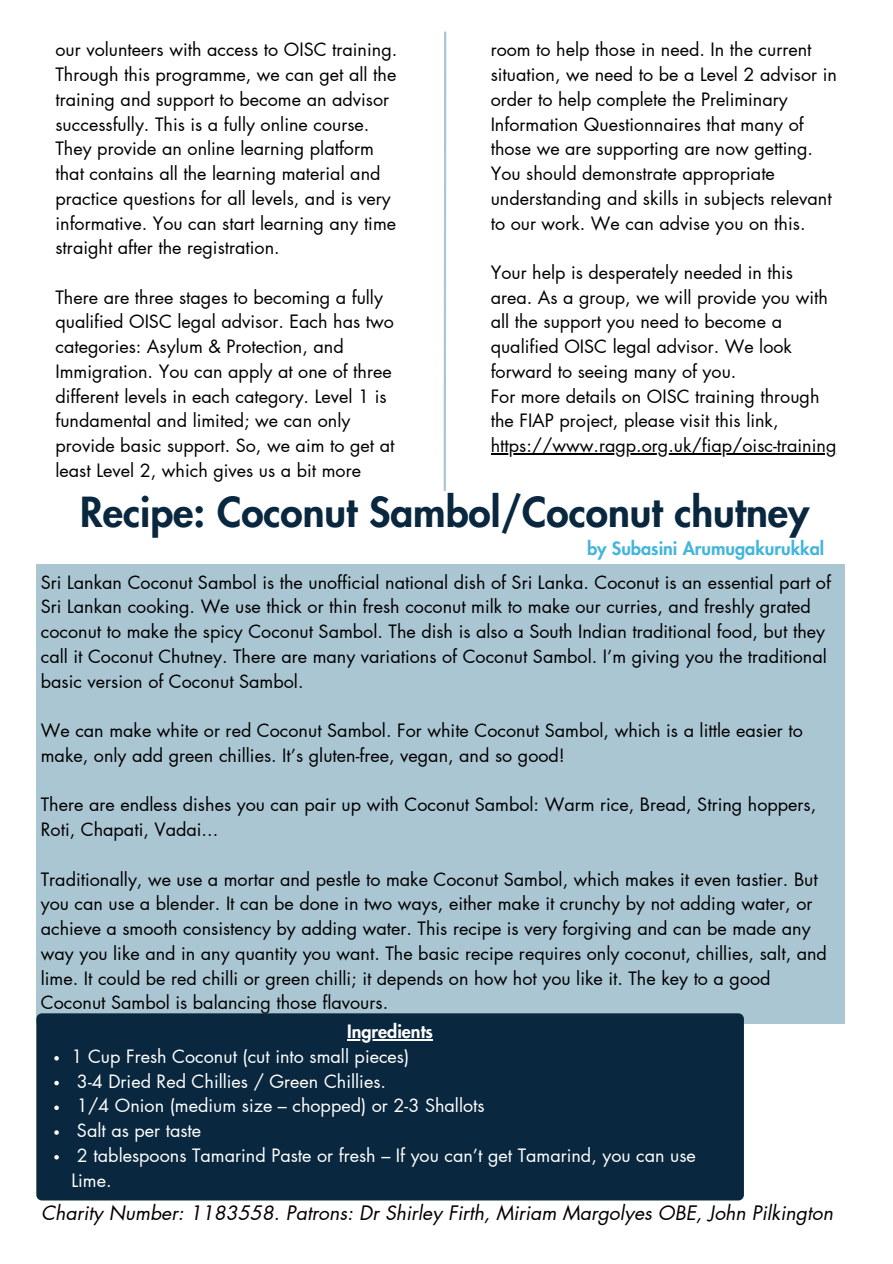
<style>
.page{position:relative;width:893px;height:1264px;background:#fff}
.page>*{position:absolute;margin:0;border:0;box-sizing:border-box;transform-origin:0 0}
.t1{font:800 40.5px "Futura LT Pro";color:#09273e}
.t2{font:italic 19.5px "Futura LT Pro";color:#000}
.t3{font:18px/24.8px "Futura LT Pro";color:#000}
.t4{font:18px/24.8px "Futura LT Pro";color:#fff}
.t5{font:800 18px "Futura LT Pro";color:#44b5db}
.t6{font:800 18px "Futura LT Pro";color:#fff}
</style>
<div class="page">
<div style="left:36px;top:564px;width:808px;height:459px;background:#abc6d3"></div>
<hr style="left:443px;top:32px;width:3px;height:459px;background:#abc6d3">
<hr style="left:490px;top:453px;width:346px;height:1px;background:#000">
<div style="left:36px;top:1013px;width:707px;height:187px;background:#09273e"></div>
<svg style="left:54px;top:1056px;width:5px;height:4px"></svg>
<svg style="left:54px;top:1080px;width:5px;height:5px"></svg>
<svg style="left:54px;top:1105px;width:5px;height:4px"></svg>
<svg style="left:54px;top:1130px;width:5px;height:4px"></svg>
<svg style="left:54px;top:1154px;width:5px;height:5px"></svg>
<hr style="left:347px;top:1039px;width:86px;height:1px;background:#fff">
<p class="t3" style="left:55px;top:38px;width:343px">our volunteers with access to OISC training.<br>Through this programme, we can get all the training and support to become an advisor successfully. This is a fully online course.<br>They provide an online learning platform that contains all the learning material and practice questions for all levels, and is very informative. You can start learning any time straight after the registration.</p>
<p class="t3" style="left:55px;top:285px;width:340px">There are three stages to becoming a fully qualified OISC legal advisor. Each has two categories: Asylum &amp; Protection, and Immigration. You can apply at one of three different levels in each category. Level 1 is fundamental and limited; we can only provide basic support. So, we aim to get at least Level 2, which gives us a bit more</p>
<p class="t3" style="left:490px;top:38px;width:348px">room to help those in need. In the current situation, we need to be a Level 2 advisor in order to help complete the Preliminary Information Questionnaires that many of those we are supporting are now getting.<br>You should demonstrate appropriate understanding and skills in subjects relevant to our work. We can advise you on this.</p>
<p class="t3" style="left:490px;top:261px;width:339px">Your help is desperately needed in this area. As a group, we will provide you with all the support you need to become a qualified OISC legal advisor. We look forward to seeing many of you.</p>
<p class="t3" style="left:490px;top:384px;width:347px">For more details on OISC training through the FIAP project, please visit this link, https://www.ragp.org.uk/fiap/oisc-training</p>
<p class="t1" style="left:80px;top:493px;width:730px">Recipe: Coconut Sambol/Coconut chutney</p>
<p class="t3" style="left:41px;top:570px;width:791px">Sri Lankan Coconut Sambol is the unofficial national dish of Sri Lanka. Coconut is an essential part of Sri Lankan cooking. We use thick or thin fresh coconut milk to make our curries, and freshly grated coconut to make the spicy Coconut Sambol. The dish is also a South Indian traditional food, but they call it Coconut Chutney. There are many variations of Coconut Sambol. I’m giving you the traditional basic version of Coconut Sambol.</p>
<p class="t3" style="left:41px;top:719px;width:763px">We can make white or red Coconut Sambol. For white Coconut Sambol, which is a little easier to make, only add green chillies. It’s gluten-free, vegan, and so good!</p>
<p class="t3" style="left:41px;top:793px;width:777px">There are endless dishes you can pair up with Coconut Sambol: Warm rice, Bread, String hoppers,<br>Roti, Chapati, Vadai...</p>
<p class="t3" style="left:41px;top:867px;width:787px">Traditionally, we use a mortar and pestle to make Coconut Sambol, which makes it even tastier. But you can use a blender. It can be done in two ways, either make it crunchy by not adding water, or achieve a smooth consistency by adding water. This recipe is very forgiving and can be made any way you like and in any quantity you want. The basic recipe requires only coconut, chillies, salt, and lime. It could be red chilli or green chilli; it depends on how hot you like it. The key to a good Coconut Sambol is balancing those flavours.</p>
<p class="t5" style="left:587px;top:540px;width:238px">by Subasini Arumugakurukkal</p>
<p class="t6" style="left:347px;top:1023px;width:87px">Ingredients</p>
<p class="t4" style="left:71px;top:1044px;width:339px">1 Cup Fresh Coconut (cut into small pieces)</p>
<p class="t4" style="left:77px;top:1069px;width:310px">3-4 Dried Red Chillies / Green Chillies.</p>
<p class="t4" style="left:77px;top:1094px;width:409px">1/4 Onion (medium size – chopped) or 2-3 Shallots</p>
<p class="t4" style="left:77px;top:1118px;width:126px">Salt as per taste</p>
<p class="t4" style="left:71px;top:1143px;width:626px;text-indent:6px">2 tablespoons Tamarind Paste or fresh – If you can’t get Tamarind, you can use<br>Lime.</p>
<p class="t2" style="left:41px;top:1203px;width:793px">Charity Number: 1183558. Patrons: Dr Shirley Firth, Miriam Margolyes OBE, John Pilkington</p>
</div>
